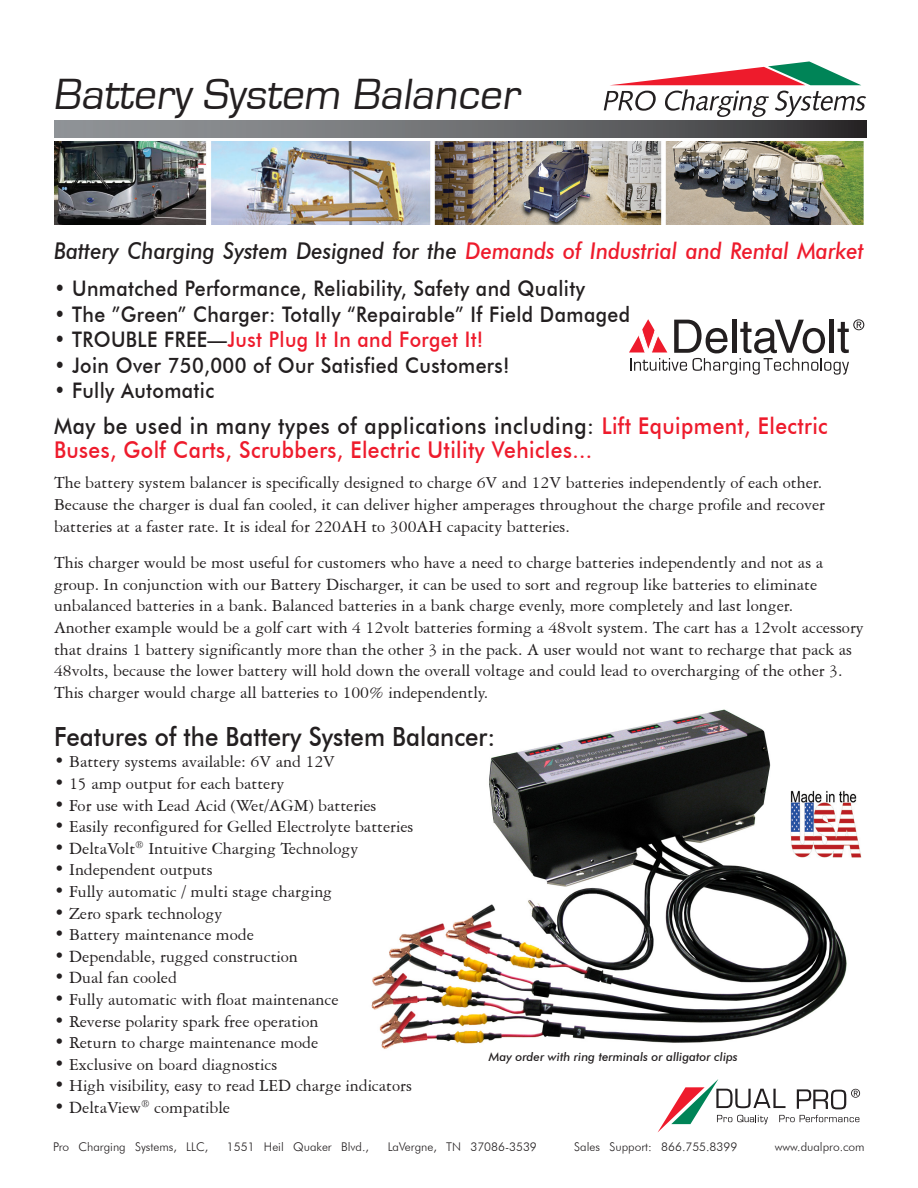
<style>
.page{position:relative;width:918px;height:1188px;background:#fff}
.page>*{position:absolute;margin:0;border:0;box-sizing:border-box;transform-origin:0 0}
.t1{font:45px "Eurostile";color:#231f20}
.t2{font:500 26.4px "Futura BT";color:#231f20;scale:.91 1}
.t3{font:500 23.1px/24px "Futura BT";letter-spacing:.02em;color:#ee1b2c;scale:.91 1}
.t4{font:italic 500 23.1px "Futura BT";color:#231f20;scale:.91 1}
.t5{font:500 21.45px "Futura BT";letter-spacing:.02em;color:#231f20;scale:.91 1}
.t6{font:500 21.45px "Futura BT";letter-spacing:.02em;color:#ee1b2c;scale:.91 1}
.t7{font:18px/21.6px "American Garamond BT";color:#231f20}
.t8{font:300 12px "Futura BT";color:#231f20}
.t9{font:italic 500 12px "Futura BT";color:#231f20}
.s1{color:#ee1b2c}
.s2{color:#231f20}
</style>
<div class="page">
<img style="left:371px;top:709px;width:484px;height:340px">
<svg style="left:54px;top:121px;width:812px;height:17px;background:#6a6b6e"></svg>
<img style="left:791px;top:791px;width:71px;height:66px">
<svg style="left:658px;top:1079px;width:202px;height:53px"></svg>
<svg style="left:629px;top:319px;width:235px;height:56px"></svg>
<img style="left:54px;top:141px;width:810px;height:83px">
<svg style="left:604px;top:61px;width:262px;height:56px"></svg>
<p class="t1" style="left:53px;top:70px;width:475px">Battery System Balancer</p>
<p class="t4" style="left:54px;top:237px;width:892px">Battery Charging System Designed for the <span class="s1">Demands of Industrial and Rental Market</span></p>
<p class="t5" style="left:54px;top:276px;width:585px">• Unmatched Performance, Reliability, Safety and Quality</p>
<p class="t5" style="left:54px;top:301px;width:635px">• The ”Green” Charger: Totally “Repairable” If Field Damaged</p>
<p class="t6" style="left:54px;top:327px;width:473px"><span class="s2">• TROUBLE FREE—</span>Just Plug It In and Forget It!</p>
<p class="t5" style="left:54px;top:352px;width:502px">• Join Over 750,000 of Our Satisfied Customers!</p>
<p class="t5" style="left:54px;top:378px;width:178px">• Fully Automatic</p>
<p class="t3" style="left:54px;top:414px;width:852px"><span class="s2">May be used in many types of applications including:</span> Lift Equipment, Electric<br>Buses, Golf Carts, Scrubbers, Electric Utility Vehicles...</p>
<p class="t7" style="left:54px;top:472px;width:773px">The battery system balancer is specifically designed to charge 6V and 12V batteries independently of each other.<br>Because the charger is dual fan cooled, it can deliver higher amperages throughout the charge profile and recover batteries at a faster rate. It is ideal for 220AH to 300AH capacity batteries.</p>
<p class="t7" style="left:54px;top:552px;width:771px">This charger would be most useful for customers who have a need to charge batteries independently and not as a group. In conjunction with our Battery Discharger, it can be used to sort and regroup like batteries to eliminate unbalanced batteries in a bank. Balanced batteries in a bank charge evenly, more completely and last longer.</p>
<p class="t7" style="left:54px;top:616px;width:811px">Another example would be a golf cart with 4 12volt batteries forming a 48volt system. The cart has a 12volt accessory that drains 1 battery significantly more than the other 3 in the pack. A user would not want to recharge that pack as 48volts, because the lower battery will hold down the overall voltage and could lead to overcharging of the other 3.<br>This charger would charge all batteries to 100% independently.</p>
<p class="t2" style="left:54px;top:720px;width:487px">Features of the Battery System Balancer:</p>
<p class="t7" style="left:54px;top:751px;width:283px">• Battery systems available: 6V and 12V</p>
<p class="t7" style="left:54px;top:772px;width:232px">• 15 amp output for each battery</p>
<p class="t7" style="left:54px;top:794px;width:324px">• For use with Lead Acid (Wet/AGM) batteries</p>
<p class="t7" style="left:54px;top:816px;width:361px">• Easily reconfigured for Gelled Electrolyte batteries</p>
<p class="t7" style="left:54px;top:837px;width:306px">• DeltaVolt<sup>®</sup> Intuitive Charging Technology</p>
<p class="t7" style="left:54px;top:859px;width:160px">• Independent outputs</p>
<p class="t7" style="left:54px;top:880px;width:280px">• Fully automatic / multi stage charging</p>
<p class="t7" style="left:54px;top:902px;width:170px">• Zero spark technology</p>
<p class="t7" style="left:54px;top:924px;width:201px">• Battery maintenance mode</p>
<p class="t7" style="left:54px;top:945px;width:245px">• Dependable, rugged construction</p>
<p class="t7" style="left:54px;top:967px;width:124px">• Dual fan cooled</p>
<p class="t7" style="left:54px;top:988px;width:286px">• Fully automatic with float maintenance</p>
<p class="t7" style="left:54px;top:1010px;width:266px">• Reverse polarity spark free operation</p>
<p class="t7" style="left:54px;top:1032px;width:266px">• Return to charge maintenance mode</p>
<p class="t7" style="left:54px;top:1053px;width:225px">• Exclusive on board diagnostics</p>
<p class="t7" style="left:54px;top:1075px;width:360px">• High visibility, easy to read LED charge indicators</p>
<p class="t7" style="left:54px;top:1096px;width:178px">• DeltaView<sup>®</sup> compatible</p>
<p class="t9" style="left:489px;top:1049px;width:250px">May order with ring terminals or alligator clips</p>
<p class="t8" style="left:53px;top:1140px;width:157px">Pro Charging Systems, LLC,</p>
<p class="t8" style="left:227px;top:1140px;width:144px">1551 Heil Quaker Blvd.,</p>
<p class="t8" style="left:388px;top:1140px;width:151px">LaVergne, TN 37086-3539</p>
<p class="t8" style="left:574px;top:1140px;width:164px">Sales Support: 866.755.8399</p>
<p class="t8" style="left:775px;top:1140px;width:92px">www.dualpro.com</p>
</div>
